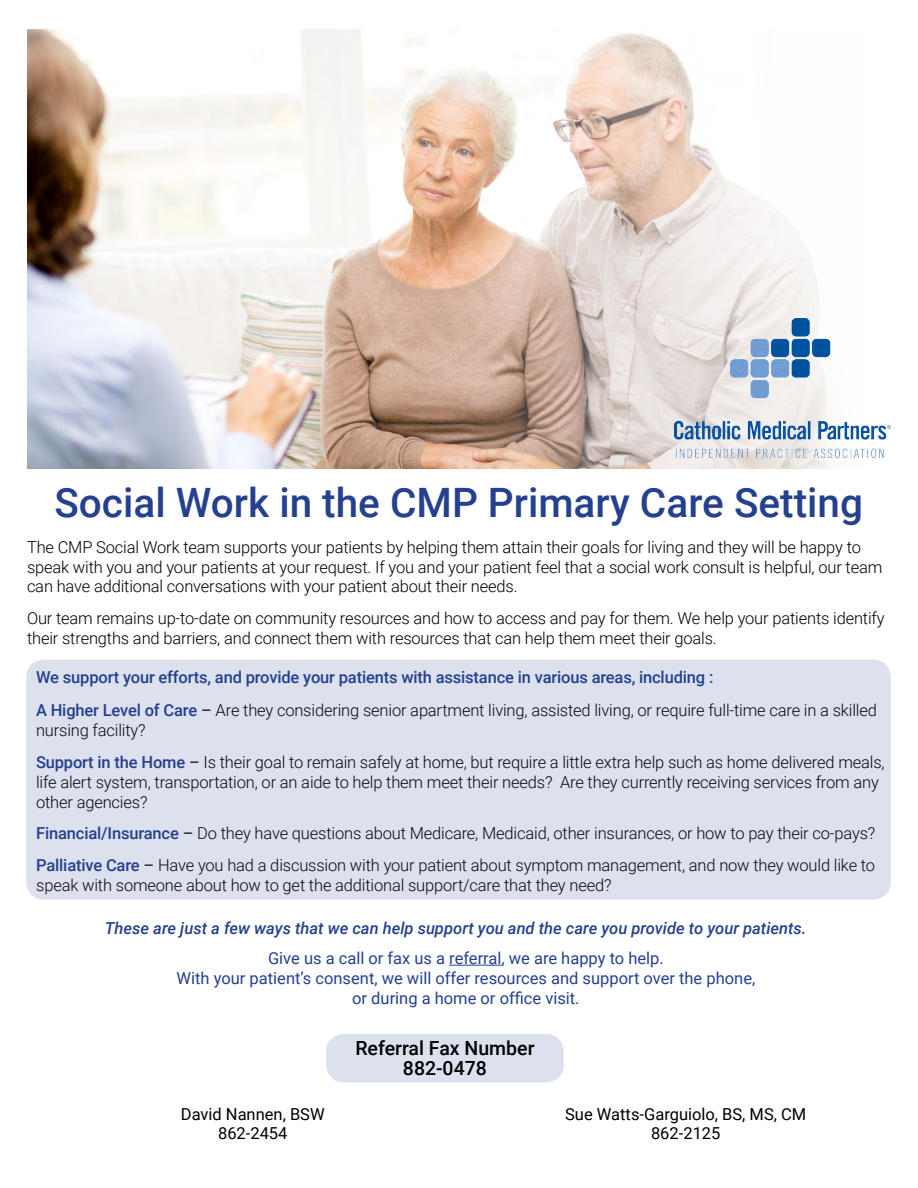
<style>
.page{position:relative;width:918px;height:1188px;background:#fff}
.page>*{position:absolute;margin:0;border:0;box-sizing:border-box;transform-origin:0 0}
.t1{font:500 40.5px "Roboto";color:#25408f}
.t2{font:500 19.5px/19.5px "Roboto";color:#000;text-align:center}
.t3{font:300 16.5px/19.8px "Roboto";letter-spacing:-.01em;color:#000}
.t4{font:16.5px/19.8px "Roboto";color:#25408f;text-align:center}
.t5{font:500 16.5px "Roboto";letter-spacing:-.01em;color:#25408f}
.t6{font:italic 500 16.5px "Roboto";color:#25408f}
.t7{font:16.5px/19.5px "Roboto";color:#000;text-align:center}
.s1{font-weight:500;color:#25408f}
.s2{font-weight:400}
</style>
<div class="page">
<div style="left:326px;top:1034px;width:238px;height:48px;background:#dce1ed;border-radius:18px"></div>
<img style="left:27px;top:29px;width:836px;height:440px">
<hr style="left:449px;top:965px;width:53px;height:1px;background:#25408f">
<img style="left:675px;top:319px;width:216px;height:138px">
<div style="left:26px;top:660px;width:865px;height:240px;background:#dce1ed;border-radius:18px"></div>
<h1 class="t1" style="left:54px;top:474px;width:810px">Social Work in the CMP Primary Care Setting</h1>
<p class="t3" style="left:27px;top:536px;width:857px">The CMP Social Work team supports your patients by helping them attain their goals for living and they will be happy to speak with you and your patients at your request. If you and your patient feel that a social work consult is helpful, our team can have additional conversations with your patient about their needs.</p>
<p class="t3" style="left:27px;top:608px;width:859px">Our team remains up-to-date on community resources and how to access and pay for them. We help your patients identify their strengths and barriers, and connect them with resources that can help them meet their goals.</p>
<p class="t5" style="left:36px;top:665px;width:679px">We support your efforts, and provide your patients with assistance in various areas, including :</p>
<p class="t3" style="left:36px;top:700px;width:842px"><span class="s1">A Higher Level of Care</span> <span class="s2">–</span> Are they considering senior apartment living, assisted living, or require full-time care in a skilled nursing facility?</p>
<p class="t3" style="left:36px;top:752px;width:850px"><span class="s1">Support in the Home</span> <span class="s2">–</span> Is their goal to remain safely at home, but require a little extra help such as home delivered meals, life alert system, transportation, or an aide to help them meet their needs? Are they currently receiving services from any other agencies?</p>
<p class="t3" style="left:36px;top:817px;width:841px;line-height:31.8px"><span class="s1">Financial/Insurance</span> <span class="s2">–</span> Do they have questions about Medicare, Medicaid, other insurances, or how to pay their co-pays?<br><span class="s1">Palliative Care</span> <span class="s2">–</span> Have you had a discussion with your patient about symptom management, and now they would like to</p>
<p class="t3" style="left:36px;top:874px;width:577px">speak with someone about how to get the additional support/care that they need?</p>
<p class="t6" style="left:105px;top:916px;width:703px">These are just a few ways that we can help support you and the care you provide to your patients.</p>
<p class="t4" style="left:177px;top:948px;width:580px">Give us a call or fax us a referral, we are happy to help.<br>With your patient’s consent, we will offer resources and support over the phone, or during a home or office visit.</p>
<p class="t2" style="left:355px;top:1038px;width:181px">Referral Fax Number<br>882-0478</p>
<p class="t7" style="left:565px;top:1103px;width:243px">Sue Watts-Garguiolo, BS, MS, CM<br>862-2125</p>
<p class="t7" style="left:181px;top:1103px;width:145px">David Nannen, BSW<br>862-2454</p>
</div>
